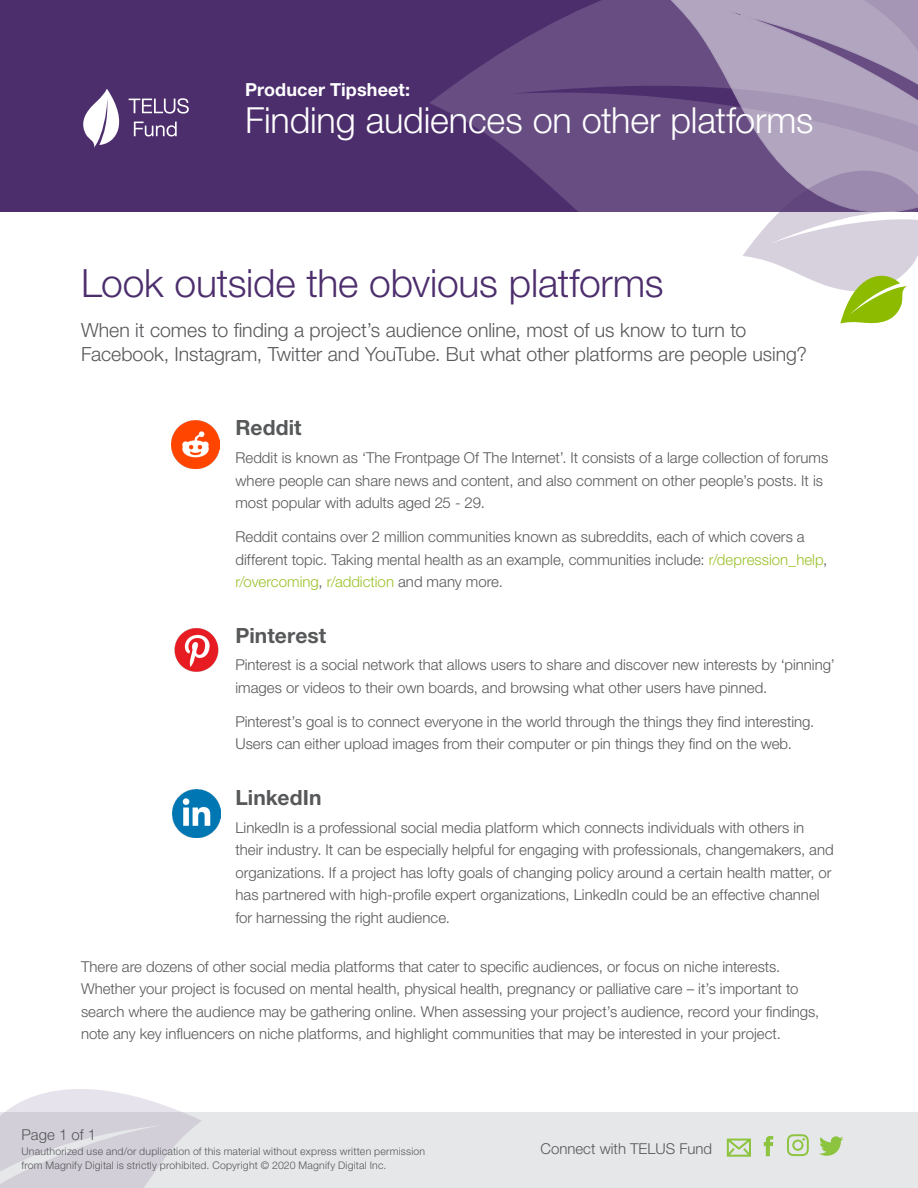
<style>
.page{position:relative;width:918px;height:1188px;background:#fff}
.page>*{position:absolute;margin:0;border:0;box-sizing:border-box;transform-origin:0 0}
.Heading{font:300 39px "Helvetica Neue LT Std";letter-spacing:-.005em;color:#4d2e6d}
.Sheet_Title{font:300 36px "Helvetica Neue LT Std";letter-spacing:-.005em;color:#fff}
.Subhead{font:700 21px "Helvetica Neue LT Std";letter-spacing:.005em;color:#57585a}
.t1{font:300 19.5px/23.4px "Helvetica Neue LT Std";color:#57585a}
.t2{font:700 18px "Helvetica Neue LT Std";letter-spacing:.005em;color:#fff}
.Body{font:300 15px/22.5px "Helvetica Neue LT Std";color:#57585a}
.Sheet_Title-2{font:300 15px "Helvetica Neue LT Std";color:#57585a}
.Sheet_Title-3{font:300 10.5px/13.5px "Helvetica Neue LT Std";letter-spacing:.02em;color:#57585a}
.s1{color:#9bc12a}
</style>
<div class="page">
<div style="left:0;top:1112px;width:918px;height:76px;background:#e6e7e9"></div>
<div style="left:0;top:0;width:918px;height:212px;background:#4d2e6d"></div>
<svg style="left:430px;top:0;width:237px;height:212px;fill:#674d82"></svg>
<svg style="left:669px;top:0;width:249px;height:212px"></svg>
<svg style="left:742px;top:169px;width:176px;height:155px"></svg>
<svg style="left:83px;top:89px;width:106px;height:59px"></svg>
<svg style="left:727px;top:1139px;width:24px;height:18px"></svg>
<svg style="left:819px;top:1136px;width:24px;height:20px"></svg>
<svg style="left:764px;top:1136px;width:9px;height:20px"></svg>
<svg style="left:787px;top:1134px;width:22px;height:22px"></svg>
<svg style="left:0;top:1089px;width:201px;height:99px"></svg>
<img style="left:171px;top:420px;width:48px;height:48px">
<img style="left:174px;top:628px;width:45px;height:44px">
<img style="left:173px;top:790px;width:48px;height:48px">
<p class="t2" style="left:245px;top:79px;width:167px">Producer Tipsheet:</p>
<p class="Sheet_Title" style="left:245px;top:98px;width:570px">Finding audiences on other platforms</p>
<p class="Heading" style="left:81px;top:259px;width:584px">Look outside the obvious platforms</p>
<p class="t1" style="left:81px;top:318px;width:727px">When it comes to finding a project’s audience online, most of us know to turn to<br>Facebook, Instagram, Twitter and YouTube. But what other platforms are people using?</p>
<p class="Subhead" style="left:235px;top:415px;width:68px">Reddit</p>
<p class="Body" style="left:235px;top:446px;width:594px">Reddit is known as ‘The Frontpage Of The Internet’. It consists of a large collection of forums where people can share news and content, and also comment on other people’s posts. It is most popular with adults aged 25 - 29.</p>
<p class="Body" style="left:235px;top:525px;width:593px">Reddit contains over 2 million communities known as subreddits, each of which covers a different topic. Taking mental health as an example, communities include: <span class="s1">r/depression_help</span>, <span class="s1">r/overcoming</span>, <span class="s1">r/addiction</span> and many more.</p>
<p class="Subhead" style="left:235px;top:622px;width:92px">Pinterest</p>
<p class="Body" style="left:235px;top:654px;width:601px">Pinterest is a social network that allows users to share and discover new interests by ‘pinning’ images or videos to their own boards, and browsing what other users have pinned.</p>
<p class="Body" style="left:235px;top:710px;width:581px">Pinterest’s goal is to connect everyone in the world through the things they find interesting.<br>Users can either upload images from their computer or pin things they find on the web.</p>
<p class="Subhead" style="left:235px;top:784px;width:87px">LinkedIn</p>
<p class="Body" style="left:235px;top:816px;width:600px">LinkedIn is a professional social media platform which connects individuals with others in their industry. It can be especially helpful for engaging with professionals, changemakers, and organizations. If a project has lofty goals of changing policy around a certain health matter, or has partnered with high-profile expert organizations, LinkedIn could be an effective channel for harnessing the right audience.</p>
<p class="Body" style="left:81px;top:955px;width:740px">There are dozens of other social media platforms that cater to specific audiences, or focus on niche interests.<br>Whether your project is focused on mental health, physical health, pregnancy or palliative care – it’s important to search where the audience may be gathering online. When assessing your project’s audience, record your findings, note any key influencers on niche platforms, and highlight communities that may be interested in your project.</p>
<p class="Sheet_Title-2" style="left:22px;top:1125px;width:76px">Page 1 of 1</p>
<p class="Sheet_Title-3" style="left:22px;top:1144px;width:405px">Unauthorized use and/or duplication of this material without express written permission from Magnify Digital is strictly prohibited. Copyright © 2020 Magnify Digital Inc.</p>
<p class="Body" style="left:540px;top:1137px;width:173px">Connect with TELUS Fund</p>
</div>
